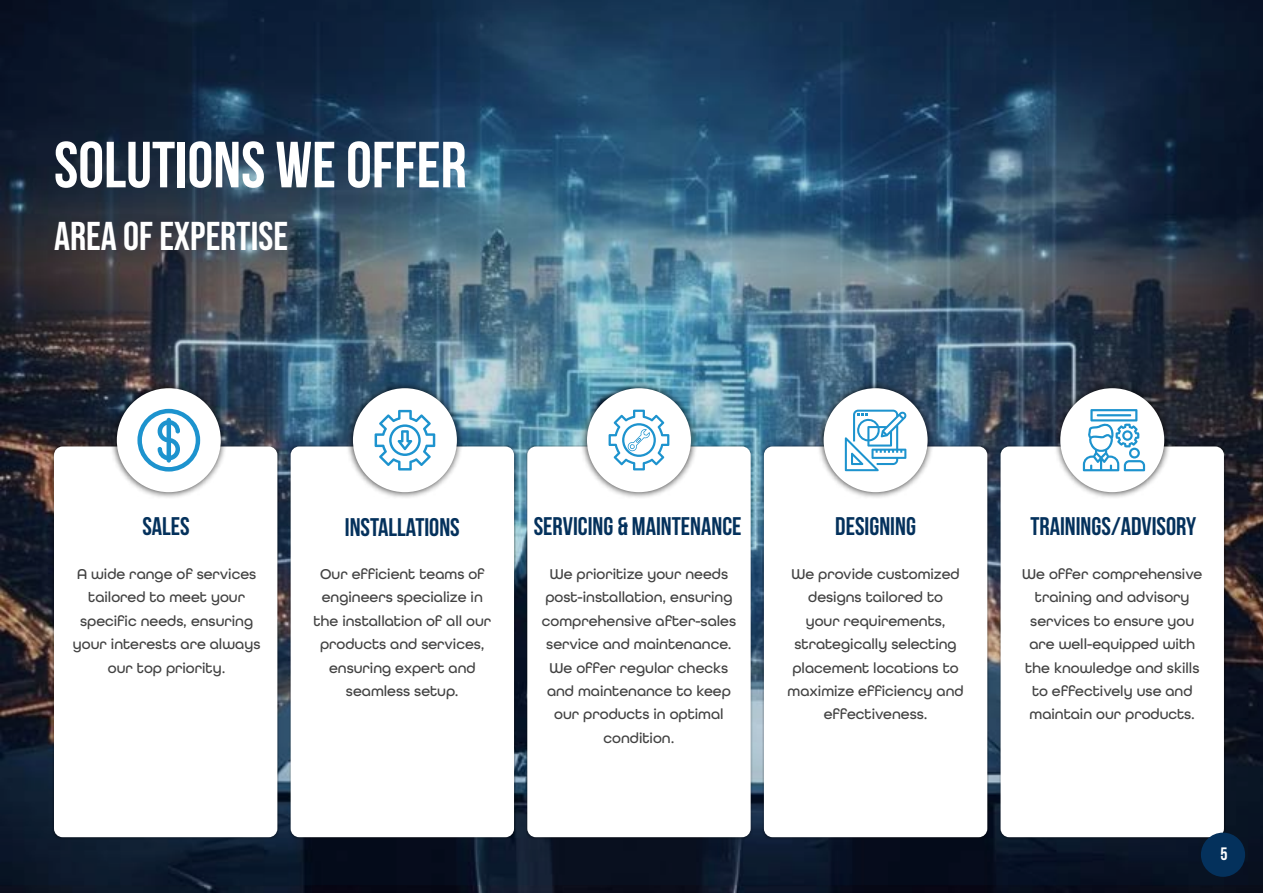
<style>
.page{position:relative;width:1263px;height:893px;background:#fff}
.page>*{position:absolute;margin:0;border:0;box-sizing:border-box;transform-origin:0 0}
.t1{font:700 65.1px "Bebas Neue";color:#fff}
.t2{font:40.05px "Bebas Neue";color:#fff}
.t3{font:700 25.5px "Bebas Neue";color:#04315c}
.t4{font:700 18px "Bebas Neue";color:#fff}
.t5{font:500 15px/23.4px "All Round Gothic";color:#424242;text-align:center}
</style>
<div class="page">
<img style="left:0;top:0;width:1263px;height:885px">
<div style="left:52px;top:445px;width:227px;height:394px;background:#000;opacity:.38"></div>
<div style="left:54px;top:446px;width:223px;height:391px;background:#fff;border-radius:9px"></div>
<div style="left:289px;top:445px;width:227px;height:394px;background:#000;opacity:.38"></div>
<div style="left:291px;top:446px;width:223px;height:391px;background:#fff;border-radius:9px"></div>
<div style="left:527px;top:446px;width:224px;height:391px;background:#fff;border-radius:9px"></div>
<div style="left:762px;top:445px;width:227px;height:394px;background:#000;opacity:.38"></div>
<div style="left:764px;top:446px;width:223px;height:391px;background:#fff;border-radius:9px"></div>
<div style="left:1000px;top:446px;width:224px;height:391px;background:#fff;border-radius:9px"></div>
<div style="left:110px;top:381px;width:117px;height:117px;background:#000;opacity:.75"></div>
<div style="left:117px;top:388px;width:104px;height:104px;background:#fff;border-radius:50%"></div>
<div style="left:346px;top:381px;width:117px;height:117px;background:#000;opacity:.75"></div>
<div style="left:353px;top:388px;width:104px;height:104px;background:#fff;border-radius:50%"></div>
<div style="left:580px;top:381px;width:117px;height:117px;background:#000;opacity:.75"></div>
<div style="left:587px;top:388px;width:104px;height:104px;background:#fff;border-radius:50%"></div>
<div style="left:817px;top:381px;width:117px;height:117px;background:#000;opacity:.75"></div>
<div style="left:824px;top:388px;width:103px;height:104px;background:#fff;border-radius:50%"></div>
<div style="left:1053px;top:381px;width:117px;height:117px;background:#000;opacity:.75"></div>
<div style="left:1060px;top:388px;width:104px;height:104px;background:#fff;border-radius:50%"></div>
<svg style="left:375px;top:410px;width:60px;height:60px"></svg>
<svg style="left:608px;top:410px;width:61px;height:60px"></svg>
<svg style="left:845px;top:410px;width:61px;height:61px"></svg>
<svg style="left:1083px;top:409px;width:62px;height:62px"></svg>
<svg style="left:137px;top:409px;width:63px;height:63px"></svg>
<div style="left:1201px;top:833px;width:44px;height:44px;background:#04315c;border-radius:50%"></div>
<p class="t1" style="left:54px;top:129px;width:414px">SOLUTIONS WE OFFER</p>
<p class="t2" style="left:54px;top:213px;width:235px">AREA OF EXPERTISE</p>
<p class="t3" style="left:142px;top:512px;width:49px">SALES</p>
<p class="t3" style="left:345px;top:513px;width:116px">INSTALLATIONS</p>
<p class="t3" style="left:534px;top:512px;width:209px">SERVICING &amp; MAINTENANCE</p>
<p class="t3" style="left:835px;top:512px;width:82px">DESIGNING</p>
<p class="t3" style="left:1030px;top:512px;width:167px">TRAININGS/ADVISORY</p>
<p class="t5" style="left:73px;top:562px;width:189px">A wide range of services tailored to meet your specific needs, ensuring your interests are always our top priority.</p>
<p class="t5" style="left:313px;top:562px;width:179px">Our efficient teams of engineers specialize in the installation of all our products and services, ensuring expert and seamless setup.</p>
<p class="t5" style="left:542px;top:562px;width:196px">We prioritize your needs post-installation, ensuring comprehensive after-sales service and maintenance.<br>We offer regular checks and maintenance to keep our products in optimal condition.</p>
<p class="t5" style="left:787px;top:562px;width:178px">We provide customized designs tailored to<br>your requirements, strategically selecting placement locations to maximize efficiency and effectiveness.</p>
<p class="t5" style="left:1022px;top:562px;width:182px">We offer comprehensive training and advisory services to ensure you are well-equipped with the knowledge and skills to effectively use and maintain our products.</p>
<p class="t4" style="left:1220px;top:843px;width:9px">5</p>
</div>
